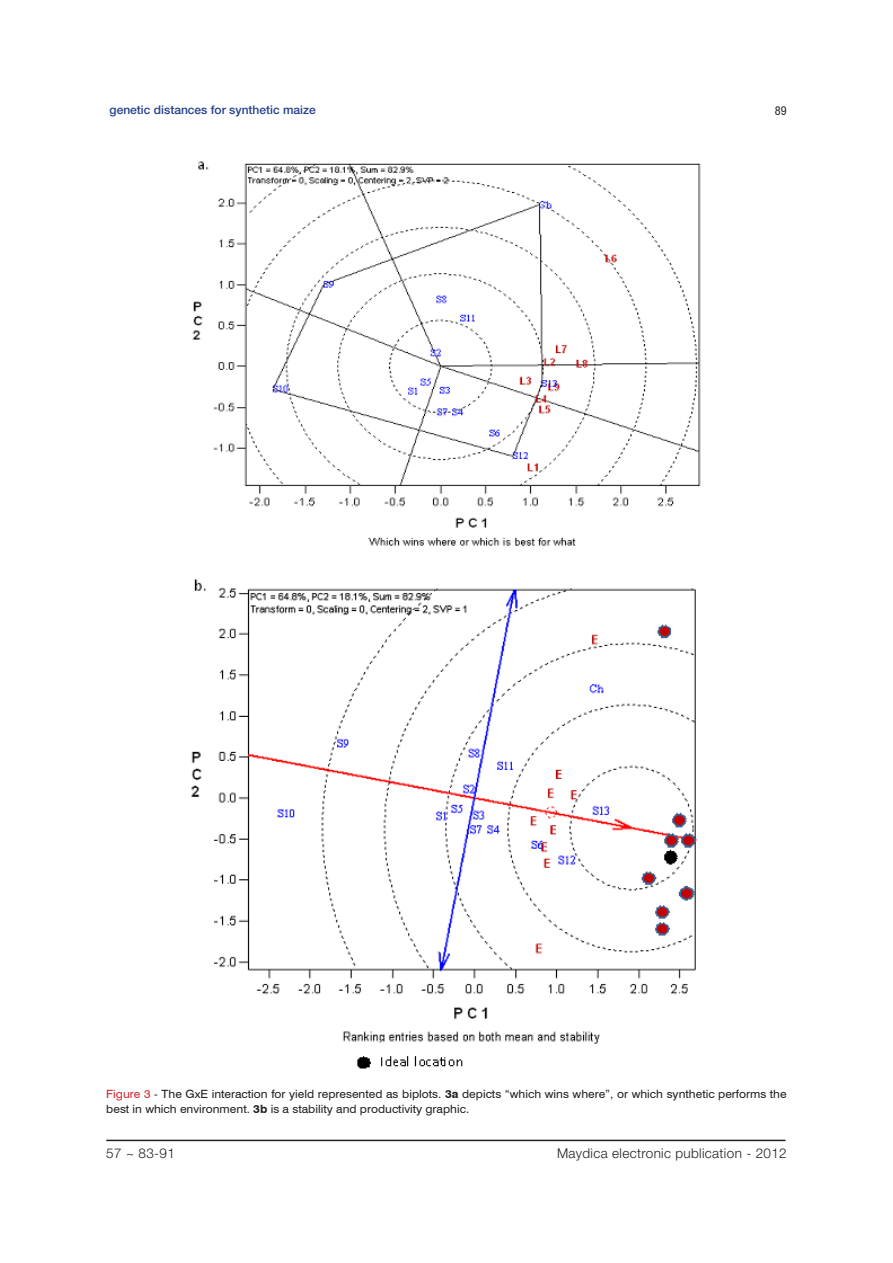
<style>
.page{position:relative;width:893px;height:1263px;background:#fff}
.page>*{position:absolute;margin:0;border:0;box-sizing:border-box;transform-origin:0 0}
.t1{font:300 13.5px "Helvetica Neue LT Pro";letter-spacing:.025em;color:#231f20}
.t2{font:500 12px "Helvetica Neue LT Pro";color:#253f8e}
.figure1{font:11.4px/15px "Swiss 721 BT";color:#231f20;scale:1.05 1}
.t3{font:condensed 11.4px "Swiss 721 BT";color:#231f20;scale:1.05 1}
.s1{color:#d1232a}
.s2{font-weight:700}
</style>
<div class="page">
<hr style="left:106px;top:1140px;width:679px;height:1px;background:#231f20">
<img style="left:191px;top:161px;width:510px;height:908px">
<p class="t2" style="left:110px;top:103px;width:208px">genetic distances for synthetic maize</p>
<p class="t3" style="left:775px;top:104px;width:13px">89</p>
<p class="figure1" style="left:106px;top:1086px;width:649px"><span class="s1">Figure 3</span> - The GxE interaction for yield represented as biplots. <span class="s2">3a</span> depicts “which wins where”, or which synthetic performs the best in which environment. <span class="s2">3b</span> is a stability and productivity graphic.</p>
<p class="t1" style="left:106px;top:1145px;width:70px">57 ~ 83-91</p>
<p class="t1" style="left:557px;top:1145px;width:231px">Maydica electronic publication - 2012</p>
</div>
